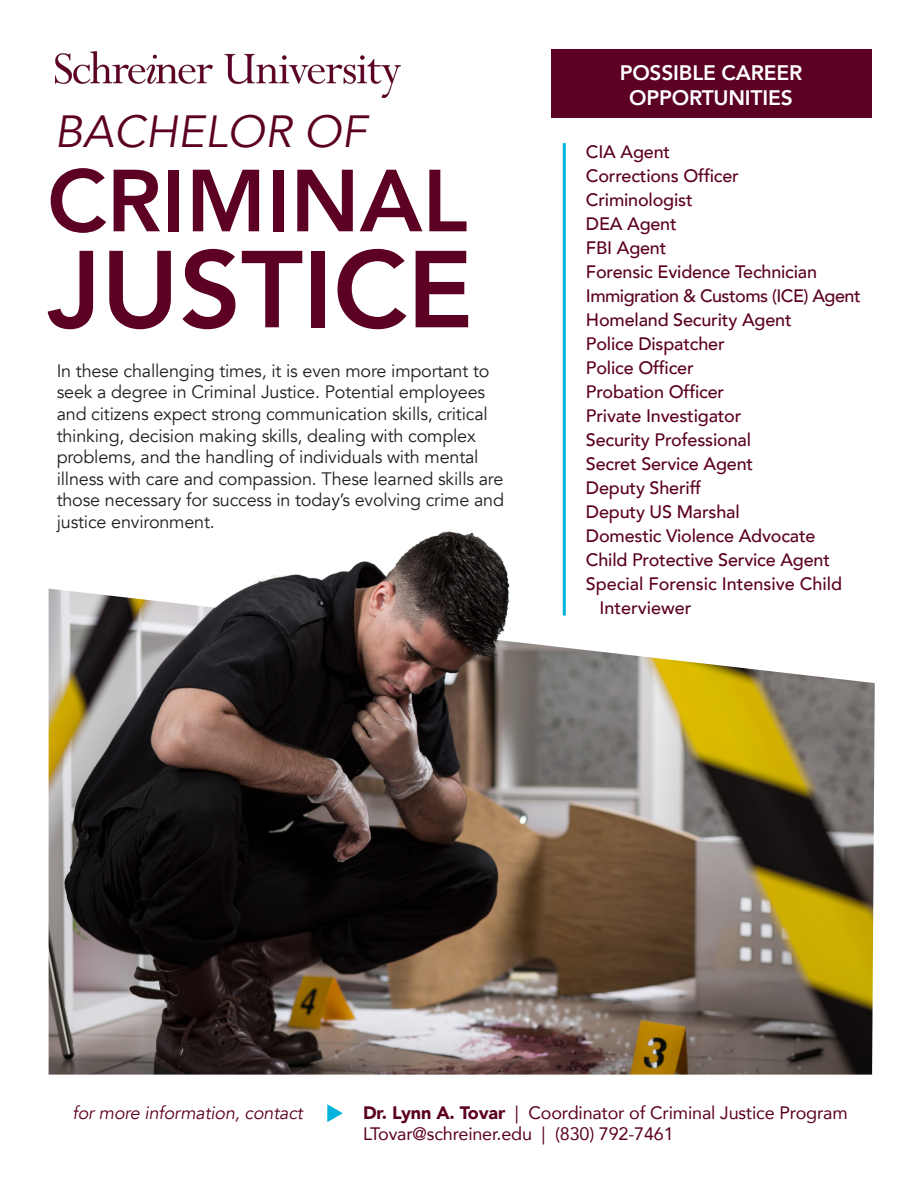
<style>
.page{position:relative;width:918px;height:1188px;background:#fff}
.page>*{position:absolute;margin:0;border:0;box-sizing:border-box;transform-origin:0 0}
.t1{font:800 108px "Avenir";color:#5c0024}
.t2{font:800 87px "Avenir";color:#5c0024}
.t3{font:italic 45px "Avenir";color:#5c0024}
.t4{font:800 21px/25.2px "Avenir";letter-spacing:-.01em;color:#fff;text-align:center}
.t5{font:18px/21.6px "Avenir";letter-spacing:-.01em;color:#231f20}
.t6{font:500 18px/24px "Avenir";letter-spacing:-.01em;color:#5c0024}
.t7{font:18px/21.6px "Avenir";letter-spacing:-.01em;color:#5c0024}
.t8{font:500 18px "Avenir";letter-spacing:-.03em;color:#5c0024}
.t9{font:italic 18px "Avenir";letter-spacing:-.01em;color:#5c0024}
.s1{font-weight:900}
</style>
<div class="page">
<hr style="left:563px;top:143px;width:3px;height:473px;background:#00b3dc">
<div style="left:551px;top:49px;width:320px;height:69px;background:#5c0024"></div>
<img style="left:49px;top:589px;width:826px;height:486px">
<img style="left:62px;top:494px;width:575px;height:557px">
<img style="left:56px;top:51px;width:345px;height:47px">
<svg style="left:327px;top:1104px;width:16px;height:18px"></svg>
<p class="t3" style="left:55px;top:104px;width:313px">BACHELOR OF</p>
<p class="t2" style="left:47px;top:133px;width:422px">CRIMINAL</p>
<p class="t1" style="left:47px;top:206px;width:427px">JUSTICE</p>
<p class="t5" style="left:57px;top:360px;width:449px">In these challenging times, it is even more important to seek a degree in Criminal Justice. Potential employees and citizens expect strong communication skills, critical thinking, decision making skills, dealing with complex problems, and the handling of individuals with mental illness with care and compassion. These learned skills are those necessary for success in today’s evolving crime and justice environment.</p>
<p class="t4" style="left:620px;top:60px;width:184px">POSSIBLE CAREER<br>OPPORTUNITIES</p>
<p class="t6" style="left:586px;top:139px;width:86px">CIA Agent</p>
<p class="t6" style="left:586px;top:163px;width:154px">Corrections Officer</p>
<p class="t6" style="left:586px;top:187px;width:108px">Criminologist</p>
<p class="t6" style="left:586px;top:211px;width:92px">DEA Agent</p>
<p class="t6" style="left:586px;top:235px;width:82px">FBI Agent</p>
<p class="t6" style="left:586px;top:259px;width:233px">Forensic Evidence Technician</p>
<p class="t8" style="left:586px;top:280px;width:276px">Immigration &amp; Customs (ICE) Agent</p>
<p class="t6" style="left:586px;top:307px;width:207px">Homeland Security Agent</p>
<p class="t6" style="left:586px;top:331px;width:140px">Police Dispatcher</p>
<p class="t6" style="left:586px;top:355px;width:109px">Police Officer</p>
<p class="t6" style="left:586px;top:379px;width:140px">Probation Officer</p>
<p class="t6" style="left:586px;top:403px;width:157px">Private Investigator</p>
<p class="t6" style="left:586px;top:427px;width:167px">Security Professional</p>
<p class="t6" style="left:586px;top:451px;width:169px">Secret Service Agent</p>
<p class="t6" style="left:586px;top:475px;width:117px">Deputy Sheriff</p>
<p class="t6" style="left:586px;top:499px;width:155px">Deputy US Marshal</p>
<p class="t6" style="left:586px;top:523px;width:231px">Domestic Violence Advocate</p>
<p class="t6" style="left:586px;top:547px;width:246px">Child Protective Service Agent</p>
<p class="t6" style="left:599px;top:571px;width:244px;text-indent:-14px">Special Forensic Intensive Child<br>Interviewer</p>
<p class="t9" style="left:73px;top:1102px;width:232px">for more information, contact</p>
<p class="t7" style="left:363px;top:1101px;width:486px"><span class="s1">Dr. Lynn A. Tovar</span> | Coordinator of Criminal Justice Program<br>LTovar@schreiner.edu | (830) 792-7461</p>
</div>
